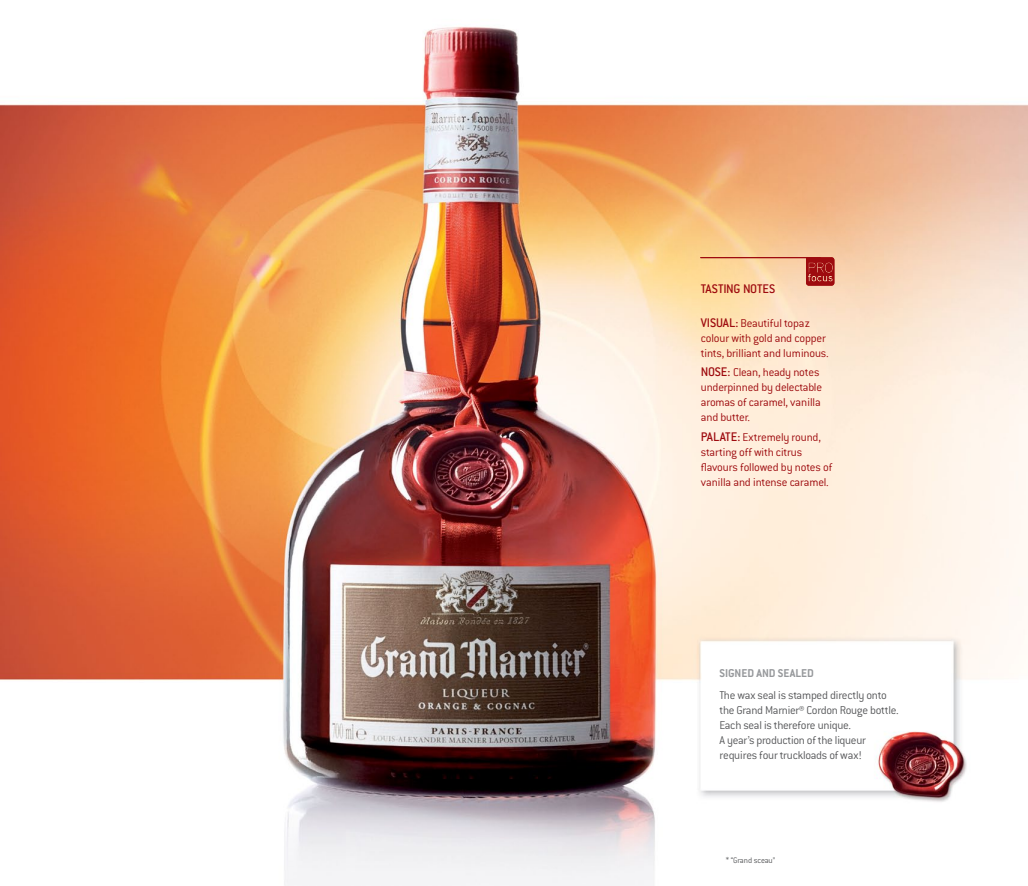
<style>
.page{position:relative;width:1028px;height:886px;background:#fff}
.page>*{position:absolute;margin:0;border:0;box-sizing:border-box;transform-origin:0 0}
.t1{font:500 13.75px "Conduit ITC";letter-spacing:-.01em;color:#9e0b0f}
.t2{font:300 12.5px/15px "Conduit ITC";letter-spacing:-.015em;color:#9e0b0f}
.t3{font:300 12.5px/15px "Conduit ITC";letter-spacing:-.025em;color:#58595b}
.t4{font:700 12.5px "Conduit ITC";color:#97999c}
.t5{font:300 8.75px "Conduit ITC";letter-spacing:-.015em;color:#58595b}
.s1{font-weight:500;font-size:13.75px}
</style>
<div class="page">
<img style="left:0;top:26px;width:1028px;height:860px">
<hr style="left:700px;top:257px;width:120px;height:1px;background:#9e0b0f">
<svg style="left:806px;top:257px;width:28px;height:29px"></svg>
<p class="t1" style="left:700px;top:280px;width:76px">TASTI NG NOTES</p>
<p class="t1" style="left:700px;top:314px;width:17px">VISUAL</p>
<p class="t2" style="left:700px;top:315px;width:129px;text-indent:35px"><span class="s1">:</span> Beautiful topaz colour with gold and copper tints, brilliant and luminous.</p>
<p class="t2" style="left:700px;top:365px;width:123px"><span class="s1">NOSE:</span> Clean, heady notes underpinned by delectable aromas of caramel, vanilla and butter.</p>
<p class="t1" style="left:700px;top:429px;width:8px">PALA</p>
<p class="t2" style="left:700px;top:430px;width:133px;text-indent:24px"><span class="s1">TE:</span> Extremely round, starting off with citrus flavours followed by notes of vanilla and intense caramel.</p>
<p class="t4" style="left:719px;top:665px;width:13px">SIGNED</p>
<p class="t4" style="left:756px;top:665px;width:29px">AND SEALED</p>
<p class="t3" style="left:719px;top:687px;width:181px">The wax seal is stamped directly onto the Grand Marnier® Cordon Rouge bottle.<br>Each seal is therefore unique.<br>A year’s production of the liqueur requires four truckloads of wax!</p>
<p class="t5" style="left:725px;top:855px;width:51px">* “Grand sceau”</p>
</div>
